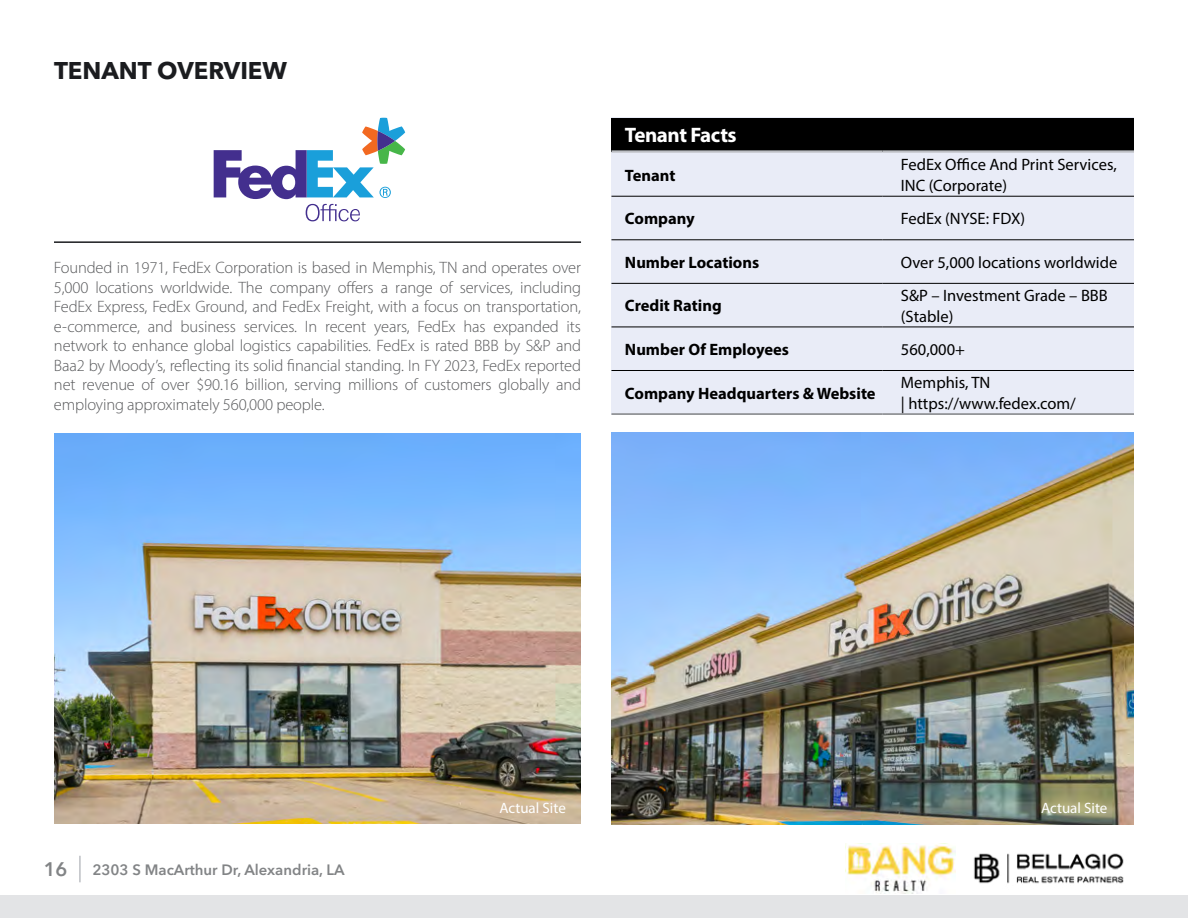
<style>
.page{position:relative;width:1188px;height:918px;background:#fff}
.page>*{position:absolute;margin:0;border:0;box-sizing:border-box;transform-origin:0 0}
.t1{font:700 24px "Avenir Next LT Pro";color:#1b1c1f}
.t2{font:700 21px "Myriad Pro";letter-spacing:-.02em;color:#fff}
.t3{font:600 19.5px "Avenir Next LT Pro";color:#828486}
.t4{font:300 16.5px/19.5px "Myriad Pro";letter-spacing:-.01em;color:#58595b;text-align:justify}
.t5{font:16.5px/21px "Myriad Pro";color:#000}
.t6{font:700 16.5px "Myriad Pro";color:#000}
.t7{font:15px "Myriad Pro";color:#fff}
.t8{font:600 14.85px "Avenir Next LT Pro";color:#828486}
</style>
<div class="page">
<div style="left:0;top:895px;width:1188px;height:23px;background:#e3e4e6"></div>
<img style="left:973px;top:853px;width:151px;height:31px">
<img style="left:847px;top:843px;width:108px;height:51px">
<hr style="left:79px;top:856px;width:2px;height:26px;background:#bdbfc4">
<img style="left:611px;top:432px;width:523px;height:392px">
<img style="left:54px;top:434px;width:526px;height:390px">
<hr style="left:54px;top:241px;width:527px;height:2px;background:#1b1c1f">
<div style="left:611px;top:118px;width:523px;height:297px;background:#e9ecf7"></div>
<div style="left:611px;top:118px;width:523px;height:34px;background:#000"></div>
<hr style="left:611px;top:413px;width:271px;height:2px;background:#828486">
<hr style="left:882px;top:413px;width:252px;height:2px;background:#828486">
<hr style="left:611px;top:150px;width:271px;height:3px;background:#bdbfc4">
<hr style="left:882px;top:150px;width:252px;height:3px;background:#bdbfc4">
<hr style="left:611px;top:196px;width:271px;height:1px;background:#000">
<hr style="left:882px;top:196px;width:252px;height:1px;background:#000">
<hr style="left:611px;top:239px;width:271px;height:1px;background:#000">
<hr style="left:882px;top:239px;width:252px;height:1px;background:#000">
<hr style="left:611px;top:283px;width:271px;height:1px;background:#000">
<hr style="left:882px;top:283px;width:252px;height:1px;background:#000">
<hr style="left:611px;top:327px;width:271px;height:1px;background:#000">
<hr style="left:882px;top:327px;width:252px;height:1px;background:#000">
<hr style="left:611px;top:370px;width:271px;height:1px;background:#000">
<hr style="left:882px;top:370px;width:252px;height:1px;background:#000">
<svg style="left:214px;top:118px;width:191px;height:103px"></svg>
<h1 class="t1" style="left:54px;top:56px;width:235px">TENANT OVERVIEW</h1>
<p class="t4" style="left:54px;top:258px;width:529px">Founded in 1971, FedEx Corporation is based in Memphis, TN and operates over 5,000 locations worldwide. The company offers a range of services, including FedEx Express, FedEx Ground, and FedEx Freight, with a focus on transportation, e-commerce, and business services. In recent years, FedEx has expanded its network to enhance global logistics capabilities. FedEx is rated BBB by S&amp;P and Baa2 by Moody’s, reflecting its solid financial standing. In FY 2023, FedEx reported net revenue of over $90.16 billion, serving millions of customers globally and employing approximately 560,000 people.</p>
<p class="t2" style="left:625px;top:122px;width:113px">Tenant Facts</p>
<p class="t6" style="left:625px;top:164px;width:52px">Tenant</p>
<p class="t5" style="left:901px;top:154px;width:217px">FedEx Office And Print Services,<br>INC (Corporate)</p>
<p class="t6" style="left:625px;top:208px;width:71px">Company</p>
<p class="t5" style="left:901px;top:208px;width:126px">FedEx (NYSE: FDX)</p>
<p class="t6" style="left:625px;top:251px;width:136px">Number Locations</p>
<p class="t5" style="left:901px;top:251px;width:218px">Over 5,000 locations worldwide</p>
<p class="t6" style="left:625px;top:295px;width:98px">Credit Rating</p>
<p class="t5" style="left:901px;top:285px;width:208px">S&amp;P – Investment Grade – BBB (Stable)</p>
<p class="t6" style="left:625px;top:339px;width:166px">Number Of Employees</p>
<p class="t5" style="left:901px;top:339px;width:66px">560,000+</p>
<p class="t6" style="left:625px;top:382px;width:252px">Company Headquarters &amp; Website</p>
<p class="t5" style="left:901px;top:372px;width:176px">Memphis, TN<br>| https://www.fedex.com/</p>
<p class="t3" style="left:44px;top:858px;width:25px">16</p>
<p class="t8" style="left:92px;top:861px;width:254px">2303 S MacArthur Dr, Alexandria, LA</p>
<p class="t7" style="left:500px;top:799px;width:68px">Actual Site</p>
<p class="t7" style="left:1041px;top:799px;width:68px">Actual Site</p>
</div>
